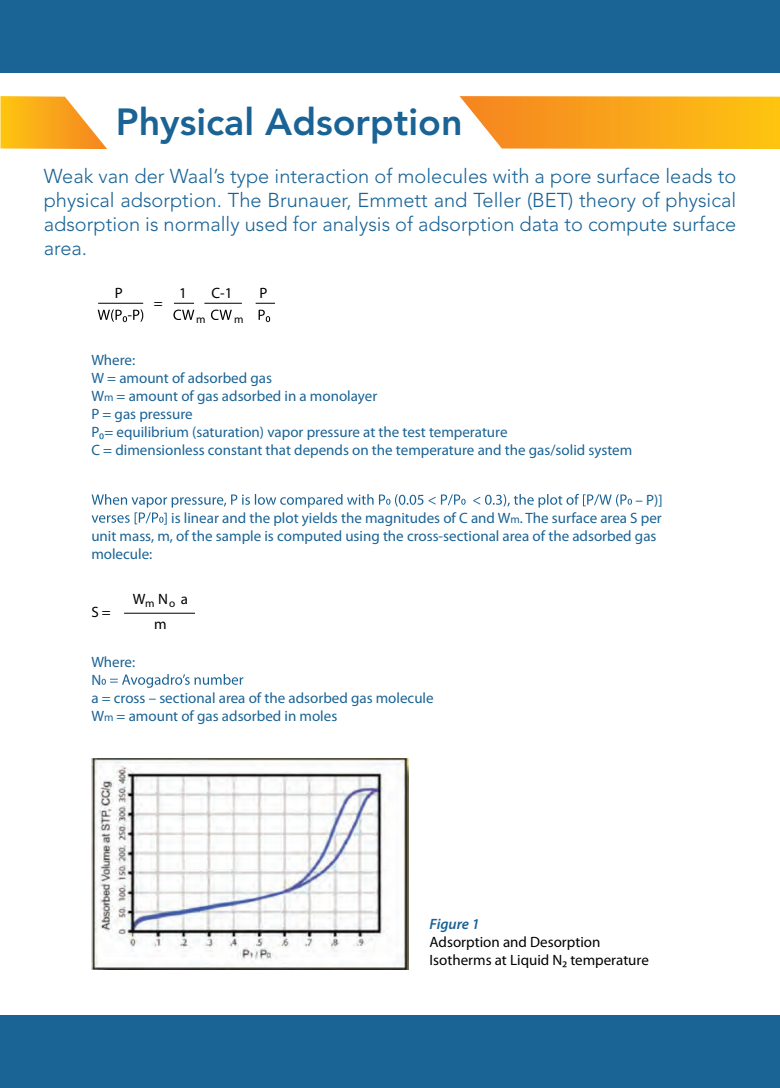
<style>
.page{position:relative;width:780px;height:1088px;background:#fff}
.page>*{position:absolute;margin:0;border:0;box-sizing:border-box;transform-origin:0 0}
.t1{font:800 37.5px "Avenir LT Std";color:#1a6395}
.t2{font:300 20px/24px "Avenir LT Std";color:#1a6395;text-align:justify}
.t3{font:15px/18px "Myriad Pro";color:#1a6395}
.t4{font:15px/18px "Myriad Pro";color:#000}
.t5{font:italic 600 15px "Myriad Pro";color:#1a6395}
.t6{font:11.25px "Myriad Pro";color:#000}
.s1{font-size:11.25px}
</style>
<div class="page">
<div style="left:0;top:0;width:780px;height:73px;background:#1a6395"></div>
<div style="left:0;top:1015px;width:780px;height:73px;background:#1a6395"></div>
<svg style="left:0;top:96px;width:107px;height:53px"></svg>
<svg style="left:459px;top:96px;width:321px;height:53px;background:#f9ac2b"></svg>
<svg style="left:91px;top:494px;width:541px;height:30px"></svg>
<svg style="left:102px;top:674px;width:141px;height:14px"></svg>
<img style="left:91px;top:758px;width:317px;height:212px">
<svg style="left:98px;top:309px;width:172px;height:13px"></svg>
<h1 class="t1" style="left:116px;top:100px;width:348px">Physical Adsorption</h1>
<p class="t2" style="left:44px;top:164px;width:694px">Weak van der Waal’s type interaction of molecules with a pore surface leads to physical adsorption. The Brunauer, Emmett and Teller (BET) theory of physical adsorption is normally used for analysis of adsorption data to compute surface area.</p>
<p class="t4" style="left:115px;top:284px;width:9px">P</p>
<p class="t4" style="left:179px;top:284px;width:9px">1</p>
<p class="t4" style="left:211px;top:284px;width:23px">C-1</p>
<p class="t4" style="left:259px;top:284px;width:9px">P</p>
<p class="t4" style="left:154px;top:293px;width:10px">=</p>
<p class="t6" style="left:196px;top:312px;width:11px">m</p>
<p class="t6" style="left:234px;top:312px;width:11px">m</p>
<p class="t3" style="left:91px;top:351px;width:542px">Where:<br>W = amount of adsorbed gas<br>W<span class="s1">m</span> = amount of gas adsorbed in a monolayer<br>P = gas pressure<br>P0= equilibrium (saturation) vapor pressure at the test temperature<br>C = dimensionless constant that depends on the temperature and the gas/solid system</p>
<p class="t3" style="left:635px;top:490px;width:29px">– P)]</p>
<p class="t3" style="left:164px;top:508px;width:499px">] is linear and the plot yields the magnitudes of C and W<span class="s1">m</span>. The surface area S per</p>
<p class="t3" style="left:91px;top:526px;width:566px">unit mass, m, of the sample is computed using the cross-sectional area of the adsorbed gas</p>
<p class="t3" style="left:91px;top:544px;width:62px">molecule:</p>
<p class="t4" style="left:91px;top:603px;width:21px">S =</p>
<p class="t4" style="left:133px;top:586px;width:57px;line-height:25px;text-align:center">W N a m</p>
<p class="t6" style="left:145px;top:597px;width:11px">m</p>
<p class="t6" style="left:169px;top:597px;width:8px">o</p>
<p class="t3" style="left:91px;top:652px;width:344px">Where:<br>N<br>a = cross – sectional area of the adsorbed gas molecule<br>W<span class="s1">m</span> = amount of gas adsorbed in moles</p>
<p class="t5" style="left:429px;top:914px;width:52px">Figure 1</p>
<p class="t4" style="left:429px;top:933px;width:221px">Adsorption and Desorption<br>Isotherms at Liquid N2 temperature</p>
</div>
